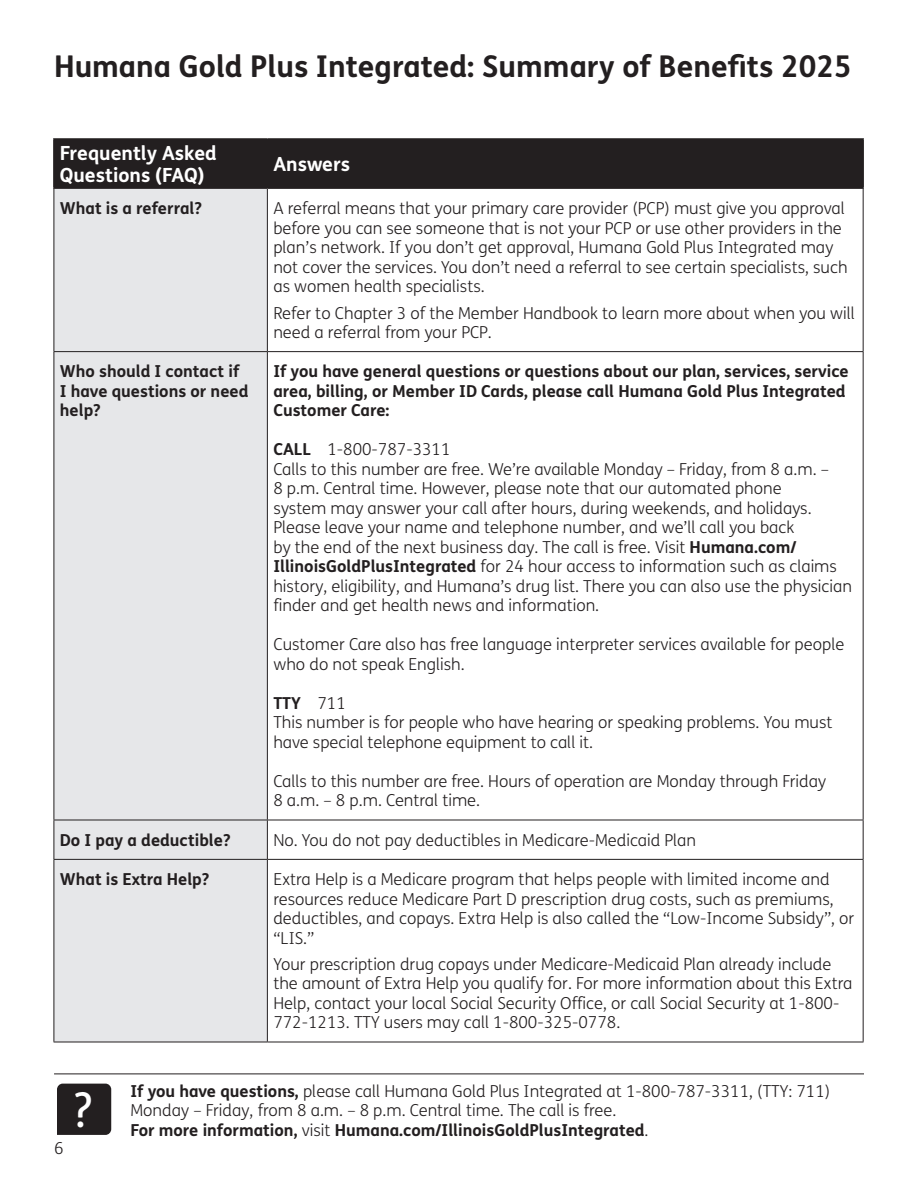
<style>
.page{position:relative;width:918px;height:1188px;background:#fff}
.page>*{position:absolute;margin:0;border:0;box-sizing:border-box;transform-origin:0 0}
.t1{font:48px "FS Humana Condensed";color:#fff}
.t2{font:700 30px "FS Humana";color:#231f20}
.Table_Header{font:700 19.5px/22.5px "FS Humana";color:#fff}
.BC1{font:300 16.5px/19.5px "FS Humana";color:#231f20}
.BC1-2{font:700 16.5px/19.5px "FS Humana";color:#231f20}
.Table_Header2{font:700 16.5px/19.5px "FS Humana";color:#231f20}
.s1{font-weight:700}
.s2{font-weight:300}
</style>
<div class="page">
<div style="left:57px;top:1084px;width:54px;height:51px;background:#231f20"></div>
<hr style="left:54px;top:1074px;width:810px;height:1px;background:#231f20">
<div style="left:55px;top:140px;width:807px;height:47px;background:#231f20"></div>
<div style="left:55px;top:189px;width:212px;height:853px;background:#e6e7e9"></div>
<hr style="left:53px;top:138px;width:214px;height:2px;background:#231f20">
<hr style="left:53px;top:140px;width:2px;height:47px;background:#231f20">
<hr style="left:267px;top:138px;width:597px;height:2px;background:#231f20">
<hr style="left:267px;top:140px;width:1px;height:47px;background:#231f20">
<hr style="left:862px;top:140px;width:2px;height:47px;background:#231f20">
<hr style="left:53px;top:187px;width:214px;height:2px;background:#231f20">
<hr style="left:267px;top:187px;width:597px;height:2px;background:#231f20">
<hr style="left:54px;top:189px;width:1px;height:162px;background:#231f20">
<hr style="left:267px;top:189px;width:1px;height:162px;background:#231f20">
<hr style="left:863px;top:189px;width:1px;height:162px;background:#231f20">
<hr style="left:54px;top:351px;width:213px;height:1px;background:#231f20">
<hr style="left:54px;top:352px;width:1px;height:468px;background:#231f20">
<hr style="left:267px;top:351px;width:597px;height:1px;background:#231f20">
<hr style="left:267px;top:352px;width:1px;height:468px;background:#231f20">
<hr style="left:863px;top:352px;width:1px;height:468px;background:#231f20">
<hr style="left:54px;top:820px;width:1px;height:39px;background:#231f20">
<hr style="left:267px;top:820px;width:1px;height:39px;background:#231f20">
<hr style="left:863px;top:820px;width:1px;height:39px;background:#231f20">
<hr style="left:54px;top:860px;width:1px;height:182px;background:#231f20">
<hr style="left:267px;top:860px;width:1px;height:182px;background:#231f20">
<hr style="left:863px;top:860px;width:1px;height:182px;background:#231f20">
<hr style="left:54px;top:820px;width:213px;height:1px;background:#231f20">
<hr style="left:54px;top:859px;width:213px;height:1px;background:#231f20">
<hr style="left:54px;top:1042px;width:213px;height:1px;background:#231f20">
<hr style="left:267px;top:820px;width:597px;height:1px;background:#231f20">
<hr style="left:267px;top:859px;width:597px;height:1px;background:#231f20">
<hr style="left:267px;top:1042px;width:597px;height:1px;background:#231f20">
<h2 class="t2" style="left:54px;top:43px;width:799px">Humana Gold Plus Integrated: Summary of Benefits 2025</h2>
<p class="Table_Header" style="left:60px;top:140px;width:158px">Frequently Asked<br>Questions (FAQ)</p>
<p class="Table_Header" style="left:273px;top:152px;width:78px">Answers</p>
<p class="Table_Header2" style="left:60px;top:198px;width:144px">What is a referral?</p>
<p class="BC1" style="left:273px;top:198px;width:576px">A referral means that your primary care provider (PCP) must give you approval before you can see someone that is not your PCP or use other providers in the plan’s network. If you don’t get approval, Humana Gold Plus Integrated may not cover the services. You don’t need a referral to see certain specialists, such as women health specialists.</p>
<p class="BC1" style="left:273px;top:303px;width:583px">Refer to Chapter 3 of the Member Handbook to learn more about when you will need a referral from your PCP.</p>
<p class="Table_Header2" style="left:60px;top:361px;width:190px">Who should I contact if<br>I have questions or need help?</p>
<p class="BC1-2" style="left:273px;top:361px;width:577px">If you have general questions or questions about our plan, services, service area, billing, or Member ID Cards, please call Humana Gold Plus Integrated<br>Customer Care:</p>
<p class="BC1" style="left:273px;top:440px;width:179px"><span class="s1">CALL</span> 1-800-787-3311</p>
<p class="BC1" style="left:273px;top:459px;width:580px">Calls to this number are free. We’re available Monday – Friday, from 8 a.m. –<br>8 p.m. Central time. However, please note that our automated phone<br>system may answer your call after hours, during weekends, and holidays.<br>Please leave your name and telephone number, and we’ll call you back<br>by the end of the next business day. The call is free. Visit <span class="s1">Humana.com/ IllinoisGoldPlusIntegrated</span> for 24 hour access to information such as claims history, eligibility, and Humana’s drug list. There you can also use the physician finder and get health news and information.</p>
<p class="BC1" style="left:273px;top:635px;width:572px">Customer Care also has free language interpreter services available for people who do not speak English.</p>
<p class="BC1-2" style="left:273px;top:693px;width:74px">TTY <span class="s2">711</span></p>
<p class="BC1" style="left:273px;top:713px;width:561px">This number is for people who have hearing or speaking problems. You must have special telephone equipment to call it.</p>
<p class="BC1" style="left:273px;top:771px;width:554px">Calls to this number are free. Hours of operation are Monday through Friday<br>8 a.m. – 8 p.m. Central time.</p>
<p class="Table_Header2" style="left:60px;top:829px;width:172px">Do I pay a deductible?</p>
<p class="BC1" style="left:273px;top:830px;width:424px">No. You do not pay deductibles in Medicare-Medicaid Plan</p>
<p class="Table_Header2" style="left:60px;top:869px;width:151px">What is Extra Help?</p>
<p class="BC1" style="left:273px;top:869px;width:583px">Extra Help is a Medicare program that helps people with limited income and resources reduce Medicare Part D prescription drug costs, such as premiums, deductibles, and copays. Extra Help is also called the “Low-Income Subsidy”, or “LIS.”</p>
<p class="BC1" style="left:273px;top:954px;width:581px">Your prescription drug copays under Medicare-Medicaid Plan already include the amount of Extra Help you qualify for. For more information about this Extra Help, contact your local Social Security Office, or call Social Security at 1-800- 772-1213. TTY users may call 1-800-325-0778.</p>
<p class="BC1" style="left:54px;top:1138px;width:11px">6</p>
<h1 class="t1" style="left:74px;top:1077px;width:19px">?</h1>
<p class="BC1" style="left:130px;top:1081px;width:701px"><span class="s1">If you have questions,</span> please call Humana Gold Plus Integrated at 1-800-787-3311, (TTY: 711)<br>Monday – Friday, from 8 a.m. – 8 p.m. Central time. The call is free.</p>
<p class="BC1-2" style="left:130px;top:1119px;width:520px">For more information, <span class="s2">visit</span> Humana.com/IllinoisGoldPlusIntegrated<span class="s2">.</span></p>
</div>
